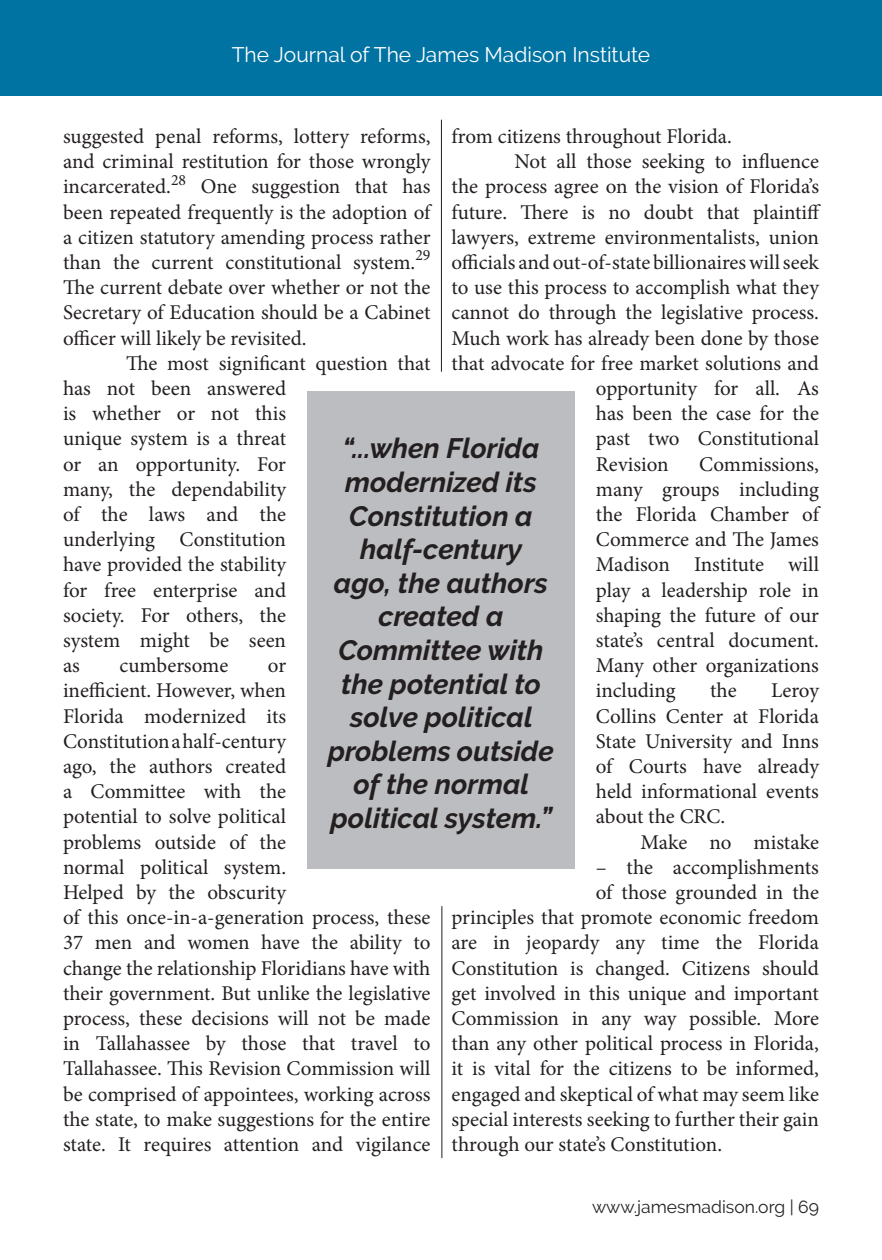
<style>
.page{position:relative;width:882px;height:1260px;background:#fff}
.page>*{position:absolute;margin:0;border:0;box-sizing:border-box;transform-origin:0 0}
.t1{font:italic 700 28px/33.6px "Raleway";color:#231f20;text-align:center}
.t2{font:21px/25.2px "Minion Pro";color:#231f20;text-align:justify}
.t3{font:21px "Raleway";color:#fff}
.t4{font:17.5px "Raleway";color:#231f20}
</style>
<div class="page">
<div style="left:1px;top:0;width:881px;height:96px;background:#0073a3"></div>
<div style="left:307px;top:391px;width:268px;height:478px;background:#bcbdc0"></div>
<hr style="left:441px;top:120px;width:1px;height:252px;background:#231f20">
<hr style="left:441px;top:906px;width:1px;height:252px;background:#231f20">
<p class="t3" style="left:232px;top:42px;width:420px">The Journal of The James Madison Institute</p>
<p class="t2" style="left:63px;top:124px;width:369px">suggested penal reforms, lottery reforms, and criminal restitution for those wrongly incarcerated.<sup>28</sup> One suggestion that has been repeated frequently is the adoption of a citizen statutory amending process rather than the current constitutional system.<sup>29<br></sup>The current debate over whether or not the Secretary of Education should be a Cabinet officer will likely be revisited.</p>
<p class="t2" style="left:63px;top:351px;width:369px;text-align:left;text-indent:63px">The most significant question that has not been answered<br>is whether or not this<br>unique system is a threat<br>or an opportunity. For<br>many, the dependability<br>of the laws and the<br>underlying Constitution<br>have provided the stability<br>for free enterprise and<br>society. For others, the<br>system might be seen<br>as</p>
<p class="t2" style="left:452px;top:124px;width:282px">from citizens throughout Florida.</p>
<p class="t2" style="left:514px;top:149px;width:306px">Not all those seeking to influence</p>
<p class="t2" style="left:452px;top:174px;width:369px">the process agree on the vision of Florida’s</p>
<p class="t2" style="left:452px;top:199px;width:371px">future. There is no doubt that plaintiff</p>
<p class="t2" style="left:452px;top:225px;width:369px">lawyers, extreme environmentalists, union</p>
<p class="t2" style="left:452px;top:250px;width:369px">officials and out-of-state billionaires will seek</p>
<p class="t2" style="left:452px;top:275px;width:369px">to use this process to accomplish what they</p>
<p class="t2" style="left:452px;top:300px;width:369px">cannot do through the legislative process.</p>
<p class="t2" style="left:452px;top:325px;width:369px">Much work has already been done by those</p>
<p class="t2" style="left:452px;top:351px;width:369px">that advocate for free market solutions and</p>
<p class="t2" style="left:596px;top:376px;width:225px">opportunity for all. As</p>
<p class="t2" style="left:596px;top:401px;width:225px">has been the case for the</p>
<p class="t2" style="left:596px;top:426px;width:225px">past two Constitutional</p>
<p class="t2" style="left:596px;top:451px;width:74px">Revision</p>
<p class="t1" style="left:328px;top:432px;width:227px">“...when Florida modernized its<br>Constitution a half-century ago, the authors created a<br>Committee with the potential to solve political problems outside of the normal political system.”</p>
<p class="t2" style="left:596px;top:451px;width:225px;text-indent:103px">Commissions, many groups including the Florida Chamber of Commerce and The James Madison Institute will play a leadership role in shaping the future of our state’s central document.<br>Many other organizations including</p>
<p class="t2" style="left:119px;top:653px;width:110px">cumbersome</p>
<p class="t2" style="left:63px;top:653px;width:369px;text-align:left;text-indent:205px">or<br>inefficient. However, when<br>Florida modernized its<br>Constitution a half-century<br>ago, the authors created<br>a Committee with the<br>potential to solve political<br>problems outside of the<br>normal political system.<br>Helped by the obscurity<br>of this once-in-a-generation process, these<br>37 men and women have the ability to change the relationship Floridians have with their government. But unlike the legislative process, these decisions will not be made in Tallahassee by those that travel to<br>Tallahassee. This Revision Commission will be comprised of appointees, working across the state, to make suggestions for the entire state. It requires attention and vigilance</p>
<p class="t2" style="left:710px;top:678px;width:28px">the</p>
<p class="t2" style="left:596px;top:678px;width:225px;text-indent:175px">Leroy Collins Center at Florida State University and Inns of Courts have already held informational events about the CRC.</p>
<p class="t2" style="left:640px;top:829px;width:180px">Make no mistake</p>
<p class="t2" style="left:596px;top:855px;width:225px">– the accomplishments</p>
<p class="t2" style="left:596px;top:880px;width:225px">of those grounded in the</p>
<p class="t2" style="left:452px;top:905px;width:369px">principles that promote economic freedom</p>
<p class="t2" style="left:452px;top:930px;width:369px">are in jeopardy any time the Florida</p>
<p class="t2" style="left:452px;top:955px;width:369px">Constitution is changed. Citizens should</p>
<p class="t2" style="left:452px;top:981px;width:369px">get involved in this unique and important</p>
<p class="t2" style="left:452px;top:1006px;width:369px">Commission in any way possible. More</p>
<p class="t2" style="left:452px;top:1031px;width:369px">than any other political process in Florida,</p>
<p class="t2" style="left:452px;top:1056px;width:369px">it is vital for the citizens to be informed,</p>
<p class="t2" style="left:452px;top:1081px;width:369px">engaged and skeptical of what may seem like</p>
<p class="t2" style="left:452px;top:1107px;width:369px">special interests seeking to further their gain</p>
<p class="t2" style="left:452px;top:1132px;width:272px">through our state’s Constitution.</p>
<p class="t4" style="left:592px;top:1197px;width:228px">www.jamesmadison.org | 69</p>
</div>
